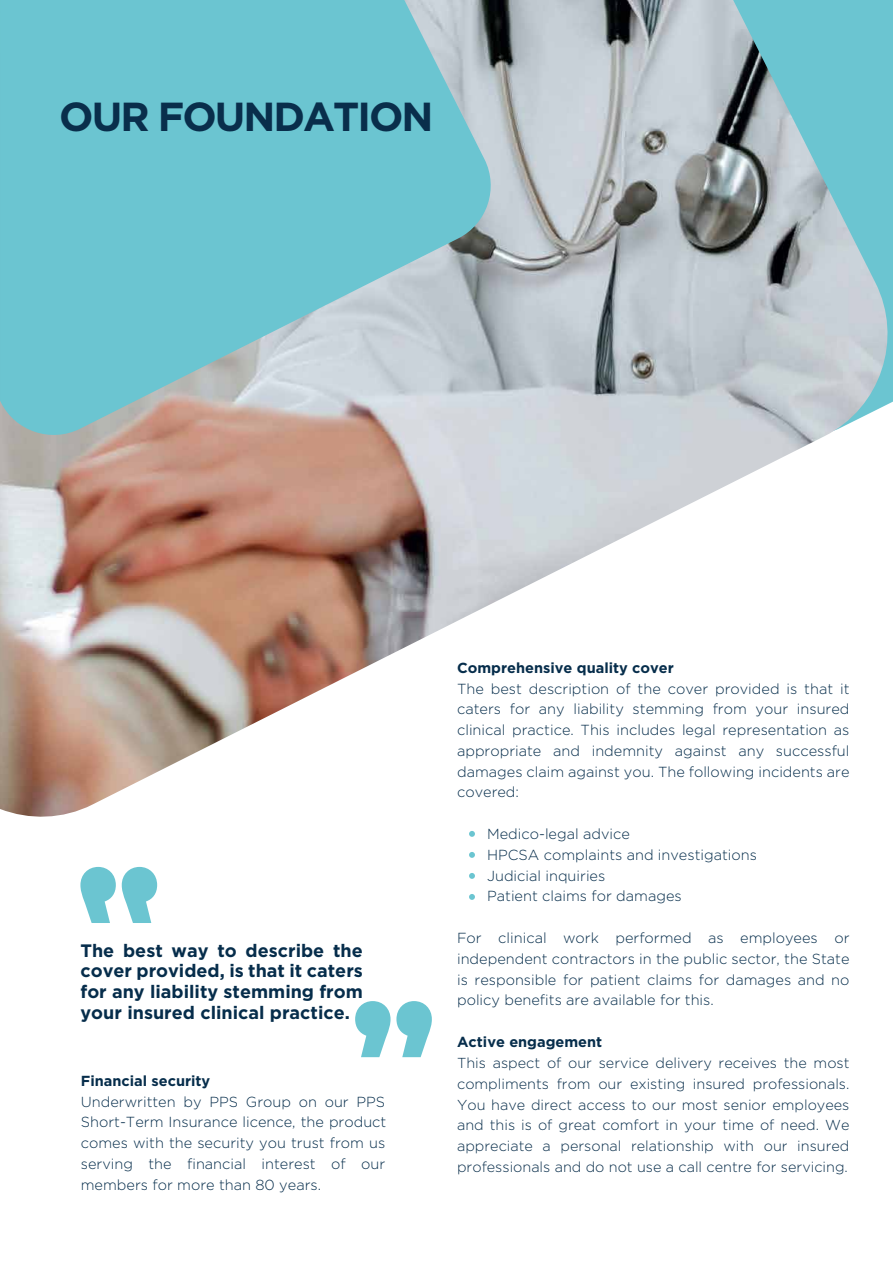
<style>
.page{position:relative;width:893px;height:1263px;background:#fff}
.page>*{position:absolute;margin:0;border:0;box-sizing:border-box;transform-origin:0 0}
.t1{font:700 40.5px "Gotham";letter-spacing:-.05em;color:#092e4b}
.t2{font:700 18px/20.7px "Gotham";color:#062d4b;text-align:justify}
.t3{font:300 14.55px/20.9px "Gotham";color:#062d4b;text-align:justify}
.t4{font:700 14.55px "Gotham";color:#062d4b}
.t5{font:300 14.4px/20.7px "Gotham";color:#092e4b;text-align:justify}
</style>
<div class="page">
<img style="left:0;top:0;width:893px;height:817px">
<svg style="left:0;top:0;width:499px;height:443px;background:#82c3cc"></svg>
<svg style="left:80px;top:867px;width:77px;height:56px"></svg>
<svg style="left:355px;top:1001px;width:77px;height:56px"></svg>
<svg style="left:469px;top:831px;width:6px;height:6px"></svg>
<svg style="left:469px;top:852px;width:6px;height:6px"></svg>
<svg style="left:469px;top:873px;width:6px;height:6px"></svg>
<svg style="left:469px;top:894px;width:6px;height:6px"></svg>
<h1 class="t1" style="left:59px;top:90px;width:376px">OUR FOUNDATION</h1>
<p class="t2" style="left:80px;top:940px;width:284px">The best way to describe the cover provided, is that it caters for any liability stemming from your insured clinical practice.</p>
<p class="t4" style="left:81px;top:1071px;width:131px">Financial security</p>
<p class="t3" style="left:81px;top:1090px;width:307px">Underwritten by PPS Group on our PPS Short-Term Insurance licence, the product comes with the security you trust from us serving the financial interest of our members for more than 80 years.</p>
<p class="t4" style="left:457px;top:658px;width:218px">Comprehensive quality cover</p>
<p class="t3" style="left:457px;top:677px;width:394px">The best description of the cover provided is that it caters for any liability stemming from your insured clinical practice. This includes legal representation as appropriate and indemnity against any successful damages claim against you. The following incidents are covered:</p>
<p class="t3" style="left:487px;top:823px;width:271px;text-align:left">Medico-legal advice<br>HPCSA complaints and investigations<br>Judicial inquiries<br>Patient claims for damages</p>
<p class="t3" style="left:457px;top:927px;width:394px">For clinical work performed as employees or independent contractors in the public sector, the State is responsible for patient claims for damages and no policy benefits are available for this.</p>
<p class="t4" style="left:457px;top:1032px;width:147px">Active engagement</p>
<p class="t5" style="left:457px;top:1052px;width:394px">This aspect of our service delivery receives the most compliments from our existing insured professionals.<br>You have direct access to our most senior employees and this is of great comfort in your time of need. We appreciate a personal relationship with our insured professionals and do not use a call centre for servicing.</p>
</div>
